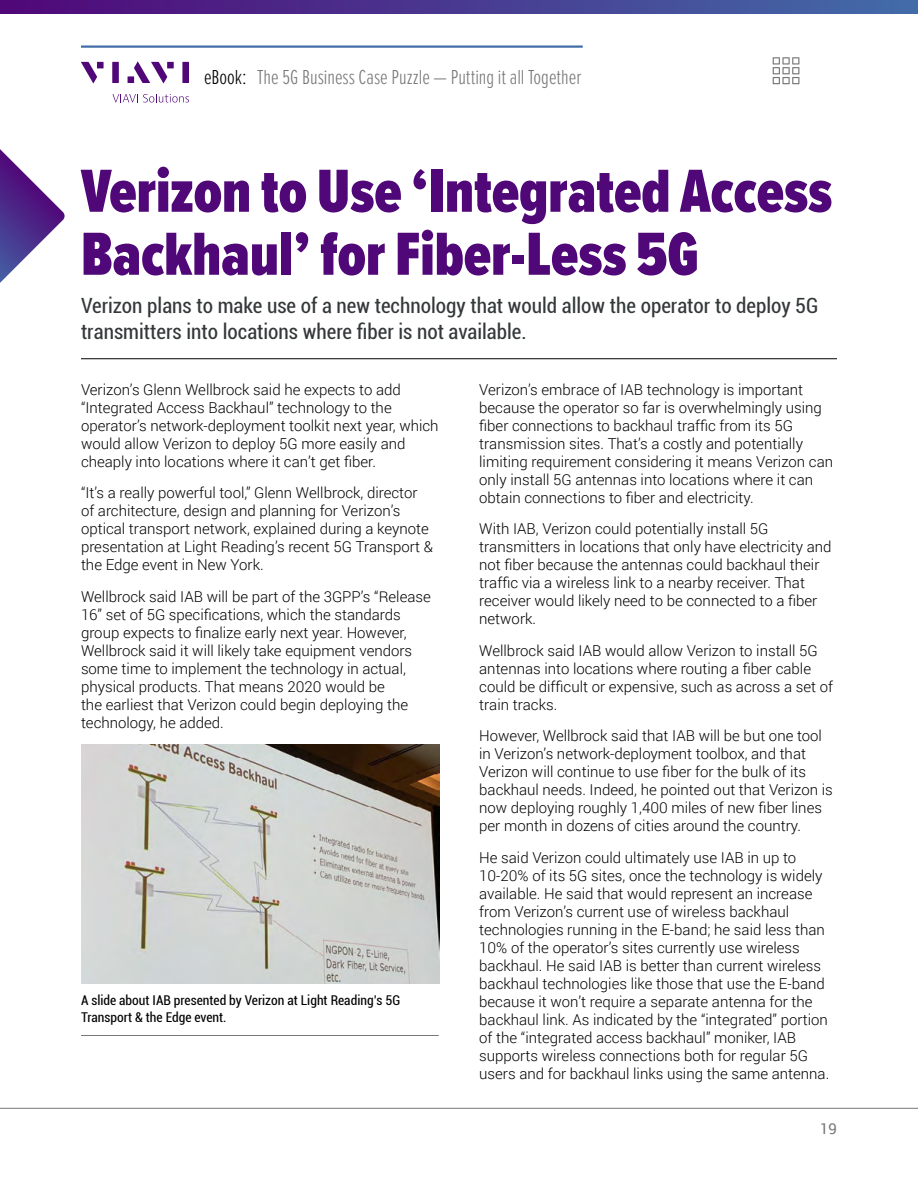
<style>
.page{position:relative;width:918px;height:1188px;background:#fff}
.page>*{position:absolute;margin:0;border:0;box-sizing:border-box;transform-origin:0 0}
.t1{font:900 63px/63px "Proxima Nova Ex Cn";color:#500778}
.t2{font:condensed 21px/25.2px "Roboto";color:#333839}
.t3{font:300 21px "Proxima Nova Ex Cn";color:#777}
.t4{font:300 15px/18px "Roboto";color:#000}
.t5{font:15px "Roboto";color:#777}
.t6{font:condensed 13.5px/16.5px "Roboto";color:#000}
.s1{color:#000}
</style>
<div class="page">
<svg style="left:0;top:0;width:918px;height:14px;background:#493990"></svg>
<hr style="left:0;top:1108px;width:918px;height:1px;background:#777">
<svg style="left:0;top:149px;width:65px;height:134px"></svg>
<hr style="left:81px;top:358px;width:756px;height:1px;background:#000">
<svg style="left:773px;top:57px;width:26px;height:27px"></svg>
<svg style="left:113px;top:94px;width:76px;height:9px"></svg>
<svg style="left:81px;top:62px;width:16px;height:21px"></svg>
<div style="left:97px;top:62px;width:7px;height:6px;background:#500778"></div>
<div style="left:112px;top:62px;width:7px;height:21px;background:#500778"></div>
<div style="left:167px;top:62px;width:7px;height:6px;background:#500778"></div>
<div style="left:182px;top:62px;width:7px;height:21px;background:#500778"></div>
<svg style="left:134px;top:62px;width:33px;height:21px"></svg>
<div style="left:128px;top:76px;width:6px;height:7px;background:#500778"></div>
<hr style="left:81px;top:45px;width:502px;height:3px;background:#426da9">
<hr style="left:81px;top:1035px;width:358px;height:1px;background:#777">
<img style="left:81px;top:744px;width:358px;height:239px">
<h2 class="t3" style="left:204px;top:62px;width:379px"><span class="s1">eBook:</span> The 5G Business Case Puzzle — Putting it all Together</h2>
<h1 class="t1" style="left:81px;top:159px;width:753px">Verizon to Use ‘Integrated Access<br>Backhaul’ for Fiber-Less 5G</h1>
<h2 class="t2" style="left:81px;top:293px;width:739px">Verizon plans to make use of a new technology that would allow the operator to deploy 5G transmitters into locations where fiber is not available.</h2>
<p class="t4" style="left:81px;top:380px;width:359px">Verizon’s Glenn Wellbrock said he expects to add “Integrated Access Backhaul” technology to the operator’s network-deployment toolkit next year, which would allow Verizon to deploy 5G more easily and cheaply into locations where it can’t get fiber.</p>
<p class="t4" style="left:81px;top:484px;width:354px">“It’s a really powerful tool,” Glenn Wellbrock, director of architecture, design and planning for Verizon’s optical transport network, explained during a keynote presentation at Light Reading’s recent 5G Transport &amp; the Edge event in New York.</p>
<p class="t4" style="left:81px;top:587px;width:351px">Wellbrock said IAB will be part of the 3GPP’s “Release 16” set of 5G specifications, which the standards group expects to finalize early next year. However, Wellbrock said it will likely take equipment vendors some time to implement the technology in actual, physical products. That means 2020 would be<br>the earliest that Verizon could begin deploying the technology, he added.</p>
<p class="t6" style="left:81px;top:992px;width:321px">A slide about IAB presented by Verizon at Light Reading’s 5G<br>Transport &amp; the Edge event.</p>
<p class="t4" style="left:479px;top:380px;width:355px">Verizon’s embrace of IAB technology is important because the operator so far is overwhelmingly using fiber connections to backhaul traffic from its 5G transmission sites. That’s a costly and potentially limiting requirement considering it means Verizon can only install 5G antennas into locations where it can obtain connections to fiber and electricity.</p>
<p class="t4" style="left:479px;top:520px;width:354px">With IAB, Verizon could potentially install 5G transmitters in locations that only have electricity and not fiber because the antennas could backhaul their traffic via a wireless link to a nearby receiver. That receiver would likely need to be connected to a fiber network.</p>
<p class="t4" style="left:479px;top:641px;width:355px">Wellbrock said IAB would allow Verizon to install 5G antennas into locations where routing a fiber cable could be difficult or expensive, such as across a set of train tracks.</p>
<p class="t4" style="left:479px;top:727px;width:355px">However, Wellbrock said that IAB will be but one tool in Verizon’s network-deployment toolbox, and that Verizon will continue to use fiber for the bulk of its backhaul needs. Indeed, he pointed out that Verizon is now deploying roughly 1,400 miles of new fiber lines per month in dozens of cities around the country.</p>
<p class="t4" style="left:479px;top:848px;width:352px">He said Verizon could ultimately use IAB in up to 10-20% of its 5G sites, once the technology is widely available. He said that would represent an increase from Verizon’s current use of wireless backhaul technologies running in the E-band; he said less than 10% of the operator’s sites currently use wireless backhaul. He said IAB is better than current wireless backhaul technologies like those that use the E-band because it won’t require a separate antenna for the backhaul link. As indicated by the “integrated” portion of the “integrated access backhaul” moniker, IAB supports wireless connections both for regular 5G users and for backhaul links using the same antenna.</p>
<p class="t5" style="left:820px;top:1118px;width:18px">19</p>
</div>
